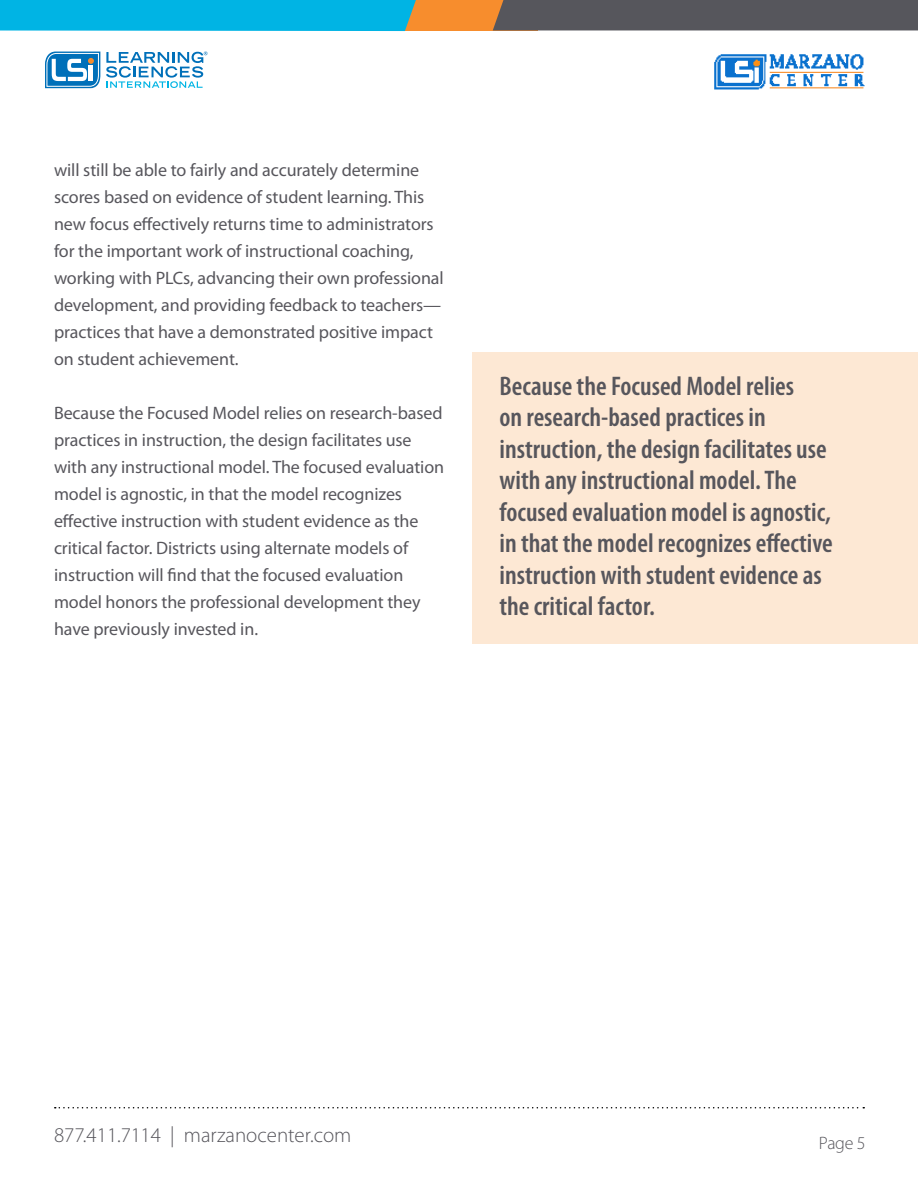
<style>
.page{position:relative;width:918px;height:1188px;background:#fff}
.page>*{position:absolute;margin:0;border:0;box-sizing:border-box;transform-origin:0 0}
.t1{font:600 condensed 27px/31.5px "Myriad Pro";color:#57565c}
.t2{font:300 21px "Myriad Pro";color:#57565c}
.t3{font:18px/27px "Myriad Pro";letter-spacing:-.005em;color:#57565c}
.t4{font:300 18px "Myriad Pro";color:#57565c}
</style>
<div class="page">
<img style="left:714px;top:54px;width:151px;height:36px">
<svg style="left:45px;top:52px;width:162px;height:36px"></svg>
<div style="left:391px;top:0;width:147px;height:30px;background:#f78d2d"></div>
<div style="left:0;top:0;width:427px;height:31px;background:#00b4e4"></div>
<div style="left:493px;top:0;width:425px;height:30px;background:#56565c"></div>
<svg style="left:55px;top:1107px;width:809px;height:1px"></svg>
<div style="left:472px;top:352px;width:446px;height:292px;background:#fde8d4"></div>
<p class="t3" style="left:54px;top:156px;width:391px">will still be able to fairly and accurately determine scores based on evidence of student learning. This new focus effectively returns time to administrators for the important work of instructional coaching, working with PLCs, advancing their own professional development, and providing feedback to teachers— practices that have a demonstrated positive impact on student achievement.</p>
<p class="t3" style="left:54px;top:399px;width:392px">Because the Focused Model relies on research-based practices in instruction, the design facilitates use with any instructional model. The focused evaluation model is agnostic, in that the model recognizes effective instruction with student evidence as the critical factor. Districts using alternate models of instruction will find that the focused evaluation model honors the professional development they have previously invested in.</p>
<p class="t1" style="left:500px;top:369px;width:335px">Because the Focused Model relies<br>on research-based practices in instruction, the design facilitates use with any instructional model. The focused evaluation model is agnostic, in that the model recognizes effective instruction with student evidence as the critical factor.</p>
<p class="t2" style="left:54px;top:1123px;width:299px">877.411.7114 | marzanocenter.com</p>
<p class="t4" style="left:819px;top:1132px;width:48px">Page 5</p>
</div>
